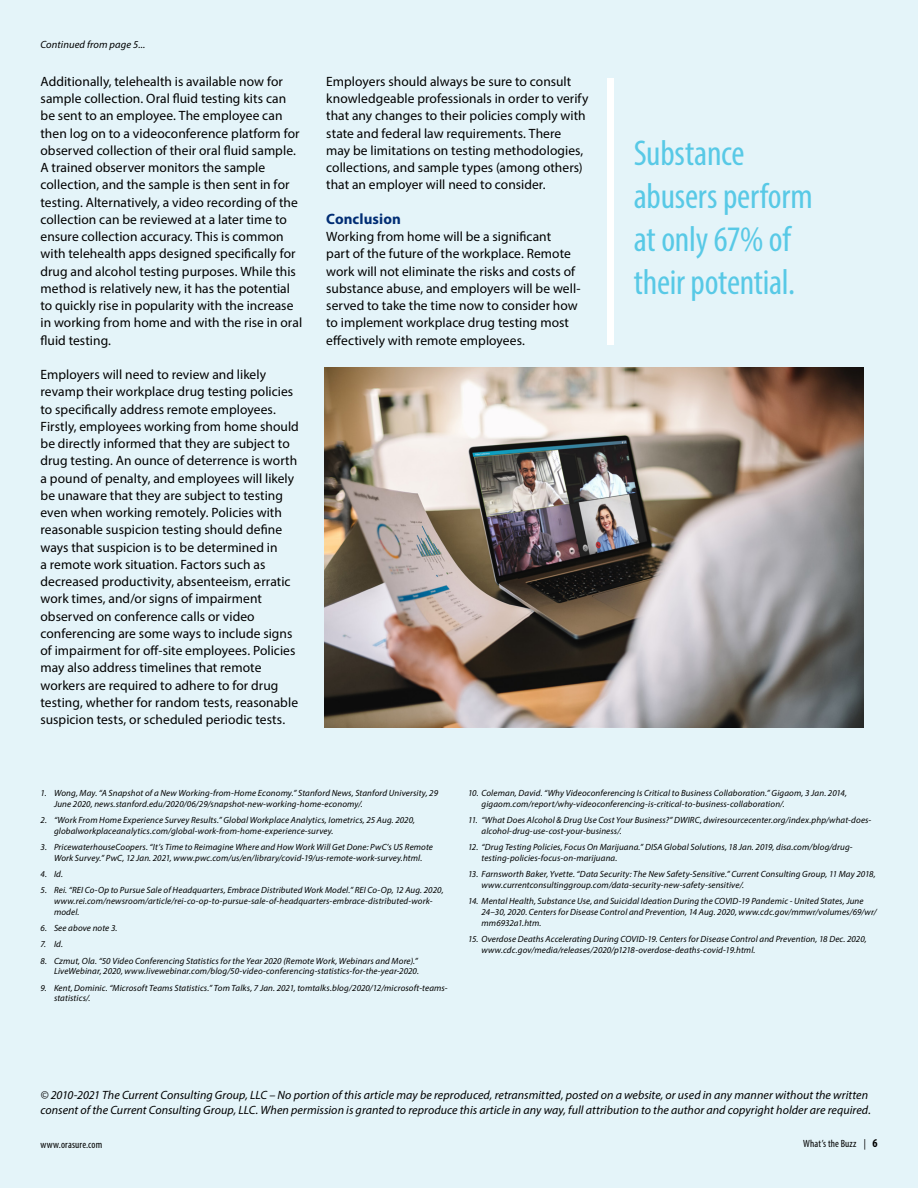
<style>
.page{position:relative;width:918px;height:1188px;background:#e4f4f9}
.page>*{position:absolute;margin:0;border:0;box-sizing:border-box;transform-origin:0 0}
.Callout{font:condensed 36px/43.2px "Myriad Pro";letter-spacing:-.01em;color:#58c9e6}
.t1{font:700 15px "Myriad Pro";letter-spacing:.005em;color:#002d74}
.Body{font:13.5px/17.2px "Myriad Pro";letter-spacing:.005em;color:#000}
.Disclaimer{font:italic 12px/14.4px "Myriad Pro";letter-spacing:.005em;color:#000}
.t2{font:condensed 10.5px "Myriad Pro";letter-spacing:.015em;color:#000}
.Disclaimer-2{font:italic 10.5px "Myriad Pro";letter-spacing:.015em;color:#000}
.t3{font:italic 9px/10.8px "Myriad Pro";letter-spacing:.015em;color:#000}
.s1{font-weight:700;font-size:12px}
</style>
<div class="page">
<img style="left:324px;top:367px;width:540px;height:360px">
<div style="left:608px;top:78px;width:6px;height:266px;background:#fff"></div>
<p class="Disclaimer-2" style="left:40px;top:38px;width:106px">Continued from page 5...</p>
<p class="Body" style="left:40px;top:72px;width:263px">Additionally, telehealth is available now for sample collection. Oral fluid testing kits can be sent to an employee. The employee can then log on to a videoconference platform for observed collection of their oral fluid sample.<br>A trained observer monitors the sample collection, and the sample is then sent in for testing. Alternatively, a video recording of the collection can be reviewed at a later time to ensure collection accuracy. This is common with telehealth apps designed specifically for drug and alcohol testing purposes. While this method is relatively new, it has the potential to quickly rise in popularity with the increase in working from home and with the rise in oral fluid testing.</p>
<p class="Body" style="left:40px;top:366px;width:260px">Employers will need to review and likely revamp their workplace drug testing policies to specifically address remote employees.<br>Firstly, employees working from home should be directly informed that they are subject to drug testing. An ounce of deterrence is worth a pound of penalty, and employees will likely be unaware that they are subject to testing even when working remotely. Policies with reasonable suspicion testing should define ways that suspicion is to be determined in<br>a remote work situation. Factors such as decreased productivity, absenteeism, erratic work times, and/or signs of impairment observed on conference calls or video conferencing are some ways to include signs of impairment for off-site employees. Policies may also address timelines that remote workers are required to adhere to for drug testing, whether for random tests, reasonable suspicion tests, or scheduled periodic tests.</p>
<p class="Body" style="left:326px;top:72px;width:264px">Employers should always be sure to consult knowledgeable professionals in order to verify that any changes to their policies comply with state and federal law requirements. There may be limitations on testing methodologies, collections, and sample types (among others) that an employer will need to consider.</p>
<p class="t1" style="left:326px;top:209px;width:76px">Conclusion</p>
<p class="Body" style="left:326px;top:228px;width:256px">Working from home will be a significant<br>part of the future of the workplace. Remote work will not eliminate the risks and costs of substance abuse, and employers will be well&shy;served to take the time now to consider how to implement workplace drug testing most effectively with remote employees.</p>
<p class="Callout" style="left:634px;top:131px;width:180px">Substance abusers perform at only 67% of their potential.</p>
<p class="t3" style="left:54px;top:788px;width:386px;text-indent:-14px">1. Wong, May. “A Snapshot of a New Working-from-Home Economy.” Stanford News, Stanford University, 29<br>June 2020, news.stanford.edu/2020/06/29/snapshot-new-working-home-economy/.</p>
<p class="t3" style="left:54px;top:815px;width:363px;text-indent:-14px">2. “Work From Home Experience Survey Results.” Global Workplace Analytics, Iometrics, 25 Aug. 2020, globalworkplaceanalytics.com/global-work-from-home-experience-survey.</p>
<p class="t3" style="left:40px;top:842px;width:394px;text-align:center">3. PricewaterhouseCoopers. “It’s Time to Reimagine Where and How Work Will Get Done: PwC’s US Remote<br>Work Survey.” PwC, 12 Jan. 2021, www.pwc.com/us/en/library/covid-19/us-remote-work-survey.html.</p>
<p class="t3" style="left:40px;top:869px;width:24px">4. Id.</p>
<p class="t3" style="left:54px;top:885px;width:391px;text-indent:-14px">5. Rei. “REI Co-Op to Pursue Sale of Headquarters, Embrace Distributed Work Model.” REI Co-Op, 12 Aug. 2020, www.rei.com/newsroom/article/rei-co-op-to-pursue-sale-of-headquarters-embrace-distributed-work&shy;model.</p>
<p class="t3" style="left:40px;top:923px;width:78px">6. See above note 3.</p>
<p class="t3" style="left:40px;top:939px;width:24px">7. Id.</p>
<p class="t3" style="left:40px;top:955px;width:380px;text-align:right">8. Czmut, Ola. “50 Video Conferencing Statistics for the Year 2020 (Remote Work, Webinars and More).”<br>LiveWebinar, 2020, www.livewebinar.com/blog/50-video-conferencing-statistics-for-the-year-2020.</p>
<p class="t3" style="left:54px;top:982px;width:395px;text-indent:-14px">9. Kent, Dominic. “Microsoft Teams Statistics.” Tom Talks, 7 Jan. 2021, tomtalks.blog/2020/12/microsoft-teams&shy;statistics/.</p>
<p class="t3" style="left:482px;top:788px;width:367px;text-indent:-14px">10. Coleman, David. “Why Videoconferencing Is Critical to Business Collaboration.” Gigaom, 3 Jan. 2014, gigaom.com/report/why-videoconferencing-is-critical-to-business-collaboration/.</p>
<p class="t3" style="left:482px;top:815px;width:391px;text-indent:-14px">11. “What Does Alcohol &amp; Drug Use Cost Your Business?” DWIRC, dwiresourcecenter.org/index.php/what-does&shy;alcohol-drug-use-cost-your-business/.</p>
<p class="t3" style="left:482px;top:842px;width:373px;text-indent:-14px">12. “Drug Testing Policies, Focus On Marijuana.” DISA Global Solutions, 18 Jan. 2019, disa.com/blog/drug&shy;testing-policies-focus-on-marijuana.</p>
<p class="t3" style="left:482px;top:869px;width:396px;text-indent:-14px">13. Farnsworth Baker, Yvette. “Data Security: The New Safety-Sensitive.” Current Consulting Group, 11 May 2018, www.currentconsultinggroup.com/data-security-new-safety-sensitive/.</p>
<p class="t3" style="left:482px;top:896px;width:397px;text-indent:-14px">14. Mental Health, Substance Use, and Suicidal Ideation During the COVID-19 Pandemic - United States, June<br>24–30, 2020. Centers for Disease Control and Prevention, 14 Aug. 2020, www.cdc.gov/mmwr/volumes/69/wr/ mm6932a1.htm.</p>
<p class="t3" style="left:482px;top:933px;width:387px;text-indent:-14px">15. Overdose Deaths Accelerating During COVID-19. Centers for Disease Control and Prevention, 18 Dec. 2020, www.cdc.gov/media/releases/2020/p1218-overdose-deaths-covid-19.html.</p>
<p class="Disclaimer" style="left:40px;top:1088px;width:832px">© 2010-2021 The Current Consulting Group, LLC – No portion of this article may be reproduced, retransmitted, posted on a website, or used in any manner without the written consent of the Current Consulting Group, LLC. When permission is granted to reproduce this article in any way, full attribution to the author and copyright holder are required.</p>
<p class="t2" style="left:40px;top:1138px;width:63px">www.orasure.com</p>
<p class="t2" style="left:803px;top:1137px;width:76px">What’s the Buzz | <span class="s1">6</span></p>
<p class="t2" style="left:40px;top:1137px;width:76px"><span class="s1">6</span> | What’s the Buzz</p>
<p class="t2" style="left:840px;top:1138px;width:39px">APRIL 2021</p>
</div>
